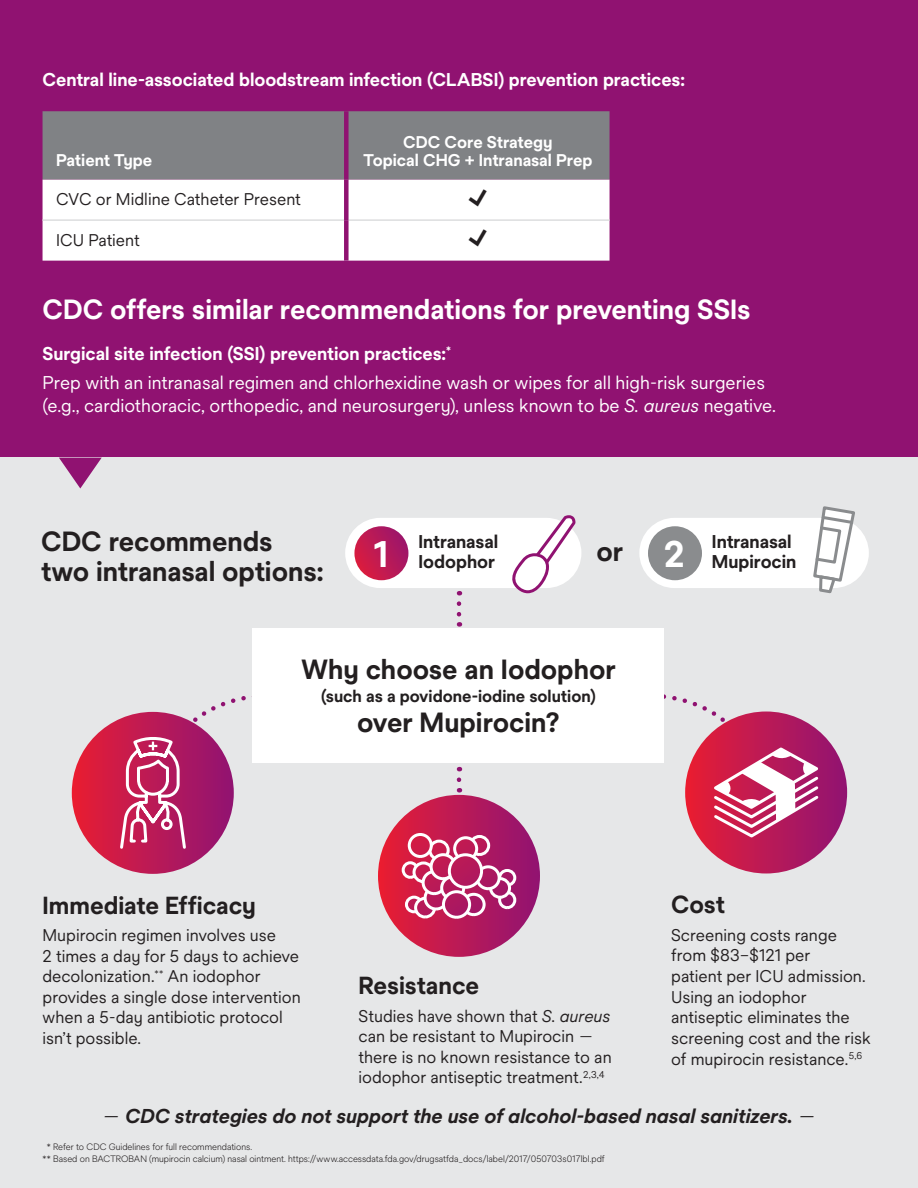
<style>
.page{position:relative;width:918px;height:1188px;background:#fff}
.page>*{position:absolute;margin:0;border:0;box-sizing:border-box;transform-origin:0 0}
.P_Body_Copy_16pt{font:700 36px "Solve Pro";color:#fff}
.P_Body_Copy_11pt{font:700 30px "Solve Pro";color:#231f20}
.H2_Header_18pt{font:700 27px/29.7px "Solve Pro";letter-spacing:-.005em;color:#231f20}
.H2_Header_18pt-2{font:700 27px "Solve Pro";letter-spacing:-.005em;color:#fff}
.P_Body_Copy_16pt-2{font:700 27px "Solve Pro";color:#231f20}
.H3_Subhead_16pt{font:700 24px "Solve Pro";letter-spacing:-.005em;color:#231f20}
.P_Body_Copy_11pt-2{font:italic 700 19.5px "Solve Pro";color:#231f20}
.P_Body_Copy_11pt-3{font:18px/22.5px "Solve Pro";color:#fff}
.P_Body_Copy_11pt-4{font:700 18px "Solve Pro";letter-spacing:-.005em;color:#fff}
.P_Body_Copy_11pt-5{font:700 18px/19.8px "Solve Pro";color:#231f20}
.P_Body_Copy_11pt-6{font:16.5px/20.7px "Solve Pro";color:#231f20}
.P_Body_Copy_16pt-3{font:16.5px/20.7px "Solve Pro";color:#231f20}
.P_Body_Copy_11pt-7{font:700 16.5px/18.1px "Solve Pro";letter-spacing:-.005em;color:#fff;text-align:center}
.H2_Header_18pt-3{font:700 16.5px "Solve Pro";color:#231f20}
.P_Legal_6pt{font:300 9px "Solve Pro";color:#231f20}
.s1{font-style:italic}
.s2{font-weight:400}
</style>
<div class="page">
<div style="left:0;top:0;width:918px;height:458px;background:#901271"></div>
<div style="left:0;top:458px;width:918px;height:730px;background:#e6e7e8"></div>
<svg style="left:59px;top:458px;width:43px;height:31px"></svg>
<svg style="left:457px;top:604px;width:4px;height:23px"></svg>
<svg style="left:457px;top:780px;width:4px;height:13px"></svg>
<div style="left:639px;top:518px;width:230px;height:70px;background:#fff;border-radius:35px"></div>
<div style="left:345px;top:518px;width:236px;height:70px;background:#fff;border-radius:35px"></div>
<div style="left:43px;top:111px;width:567px;height:69px;background:#808285"></div>
<div style="left:43px;top:180px;width:567px;height:81px;background:#fff"></div>
<hr style="left:43px;top:219px;width:301px;height:2px;background:#dcddde">
<hr style="left:349px;top:219px;width:261px;height:2px;background:#dcddde">
<div style="left:344px;top:111px;width:5px;height:69px;background:#901271"></div>
<div style="left:344px;top:180px;width:5px;height:40px;background:#901271"></div>
<div style="left:344px;top:220px;width:5px;height:41px;background:#901271"></div>
<svg style="left:354px;top:526px;width:54px;height:54px;background:#bc1c57"></svg>
<svg style="left:512px;top:515px;width:64px;height:79px"></svg>
<div style="left:648px;top:526px;width:54px;height:54px;background:#8a8c8e;border-radius:50%"></div>
<svg style="left:813px;top:506px;width:43px;height:88px"></svg>
<div style="left:253px;top:628px;width:411px;height:135px;background:#fff"></div>
<svg style="left:72px;top:712px;width:162px;height:162px;background:#d11c45"></svg>
<svg style="left:118px;top:691px;width:135px;height:160px"></svg>
<svg style="left:378px;top:795px;width:162px;height:162px;background:#bb1b56"></svg>
<svg style="left:500px;top:892px;width:15px;height:16px"></svg>
<div style="left:498px;top:891px;width:18px;height:18px;border:3px solid #fff;border-radius:50%"></div>
<svg style="left:500px;top:870px;width:15px;height:15px"></svg>
<div style="left:498px;top:869px;width:18px;height:18px;border:3px solid #fff;border-radius:50%"></div>
<svg style="left:406px;top:897px;width:16px;height:15px"></svg>
<div style="left:405px;top:896px;width:18px;height:17px;border:3px solid #fff;border-radius:50%"></div>
<svg style="left:491px;top:879px;width:19px;height:18px"></svg>
<div style="left:489px;top:877px;width:22px;height:22px;border:3px solid #fff;border-radius:50%"></div>
<svg style="left:477px;top:867px;width:22px;height:22px"></svg>
<div style="left:476px;top:865px;width:25px;height:25px;border:3px solid #fff;border-radius:50%"></div>
<svg style="left:470px;top:836px;width:19px;height:19px"></svg>
<div style="left:469px;top:835px;width:21px;height:21px;border:3px solid #fff;border-radius:50%"></div>
<svg style="left:430px;top:841px;width:18px;height:18px"></svg>
<div style="left:428px;top:840px;width:22px;height:21px;border:3px solid #fff;border-radius:50%"></div>
<svg style="left:455px;top:838px;width:22px;height:22px"></svg>
<div style="left:453px;top:836px;width:25px;height:25px;border:3px solid #fff;border-radius:50%"></div>
<svg style="left:409px;top:834px;width:22px;height:22px"></svg>
<div style="left:408px;top:833px;width:25px;height:25px;border:3px solid #fff;border-radius:50%"></div>
<svg style="left:403px;top:863px;width:14px;height:14px"></svg>
<div style="left:402px;top:861px;width:17px;height:18px;border:3px solid #fff;border-radius:50%"></div>
<svg style="left:414px;top:863px;width:19px;height:19px"></svg>
<div style="left:413px;top:861px;width:22px;height:22px;border:3px solid #fff;border-radius:50%"></div>
<svg style="left:416px;top:898px;width:19px;height:19px"></svg>
<div style="left:414px;top:897px;width:22px;height:21px;border:3px solid #fff;border-radius:50%"></div>
<svg style="left:425px;top:887px;width:22px;height:22px"></svg>
<div style="left:424px;top:886px;width:25px;height:25px;border:3px solid #fff;border-radius:50%"></div>
<svg style="left:423px;top:872px;width:22px;height:22px"></svg>
<div style="left:422px;top:870px;width:25px;height:25px;border:3px solid #fff;border-radius:50%"></div>
<svg style="left:431px;top:855px;width:24px;height:24px"></svg>
<div style="left:430px;top:853px;width:27px;height:27px;border:3px solid #fff;border-radius:50%"></div>
<svg style="left:442px;top:877px;width:22px;height:22px"></svg>
<div style="left:440px;top:875px;width:25px;height:25px;border:3px solid #fff;border-radius:50%"></div>
<svg style="left:463px;top:894px;width:21px;height:21px"></svg>
<div style="left:462px;top:893px;width:24px;height:23px;border:3px solid #fff;border-radius:50%"></div>
<svg style="left:443px;top:892px;width:27px;height:25px"></svg>
<div style="left:442px;top:890px;width:29px;height:29px;border:3px solid #fff;border-radius:50%"></div>
<svg style="left:449px;top:855px;width:33px;height:32px"></svg>
<div style="left:448px;top:853px;width:35px;height:36px;border:3px solid #fff;border-radius:50%"></div>
<svg style="left:685px;top:712px;width:162px;height:162px;background:#af1a5f"></svg>
<svg style="left:664px;top:694px;width:159px;height:145px"></svg>
<p class="P_Body_Copy_11pt-4" style="left:43px;top:69px;width:644px">Central line-associated bloodstream infection (CLABSI) prevention practices:</p>
<p class="P_Body_Copy_11pt-7" style="left:56px;top:151px;width:98px">Patient Type</p>
<p class="P_Body_Copy_11pt-7" style="left:363px;top:133px;width:231px">CDC Core Strategy<br>Topical CHG + Intranasal Prep</p>
<p class="P_Body_Copy_11pt-6" style="left:56px;top:189px;width:246px">CVC or Midline Catheter Present</p>
<p class="P_Body_Copy_11pt" style="left:468px;top:181px;width:21px">✓</p>
<p class="P_Body_Copy_11pt-6" style="left:56px;top:230px;width:85px">ICU Patient</p>
<p class="P_Body_Copy_11pt" style="left:468px;top:221px;width:21px">✓</p>
<h2 class="H2_Header_18pt-2" style="left:43px;top:294px;width:710px">CDC offers similar recommendations for preventing SSIs</h2>
<p class="P_Body_Copy_11pt-4" style="left:43px;top:343px;width:410px">Surgical site infection (SSI) prevention practices:<sup>*</sup></p>
<p class="P_Body_Copy_11pt-3" style="left:43px;top:372px;width:735px">Prep with an intranasal regimen and chlorhexidine wash or wipes for all high-risk surgeries (e.g., cardiothoracic, orthopedic, and neurosurgery), unless known to be <span class="s1">S. aureus</span> negative.</p>
<h2 class="H2_Header_18pt" style="left:41px;top:527px;width:284px">CDC recommends two intranasal options:</h2>
<p class="P_Body_Copy_16pt" style="left:373px;top:533px;width:17px">1</p>
<p class="P_Body_Copy_11pt-5" style="left:418px;top:532px;width:81px">Intranasal<br>Iodophor</p>
<p class="P_Body_Copy_16pt-2" style="left:596px;top:536px;width:28px">or</p>
<p class="P_Body_Copy_16pt" style="left:664px;top:533px;width:22px">2</p>
<p class="P_Body_Copy_11pt-5" style="left:712px;top:532px;width:86px">Intranasal<br>Mupirocin</p>
<h2 class="H2_Header_18pt" style="left:301px;top:655px;width:316px">Why choose an Iodophor</h2>
<h2 class="H2_Header_18pt-3" style="left:321px;top:687px;width:276px">(such as a povidone-iodine solution)</h2>
<h2 class="H2_Header_18pt" style="left:357px;top:708px;width:204px">over Mupirocin?</h2>
<h3 class="H3_Subhead_16pt" style="left:43px;top:891px;width:215px">Immediate Efficacy</h3>
<p class="P_Body_Copy_11pt-6" style="left:43px;top:925px;width:260px">Mupirocin regimen involves use<br>2 times a day for 5 days to achieve decolonization.<sup>**</sup> An iodophor provides a single dose intervention when a 5-day antibiotic protocol isn’t possible.</p>
<h3 class="H3_Subhead_16pt" style="left:671px;top:891px;width:55px">Cost</h3>
<p class="P_Body_Copy_11pt-6" style="left:671px;top:925px;width:201px">Screening costs range from $83–$121 per<br>patient per ICU admission.<br>Using an iodophor antiseptic eliminates the screening cost and the risk of mupirocin resistance.<sup>5,6</sup></p>
<p class="P_Body_Copy_11pt-2" style="left:102px;top:1104px;width:715px"><span class="s2">—</span> CDC strategies do not support the use of alcohol-based nasal sanitizers. <span class="s2">—</span></p>
<p class="P_Legal_6pt" style="left:47px;top:1141px;width:207px">* Refer to CDC Guidelines for full recommendations.</p>
<p class="P_Legal_6pt" style="left:43px;top:1152px;width:564px">** Based on BACTROBAN (mupirocin calcium) nasal ointment. https://www.accessdata.fda.gov/drugsatfda_docs/label/2017/050703s017lbl.pdf</p>
<h3 class="H3_Subhead_16pt" style="left:359px;top:972px;width:122px">Resistance</h3>
<p class="P_Body_Copy_16pt-3" style="left:359px;top:1006px;width:255px">Studies have shown that <span class="s1">S. aureus </span>can be resistant to Mupirocin — there is no known resistance to an iodophor antiseptic treatment.<sup>2,3,4</sup></p>
</div>
